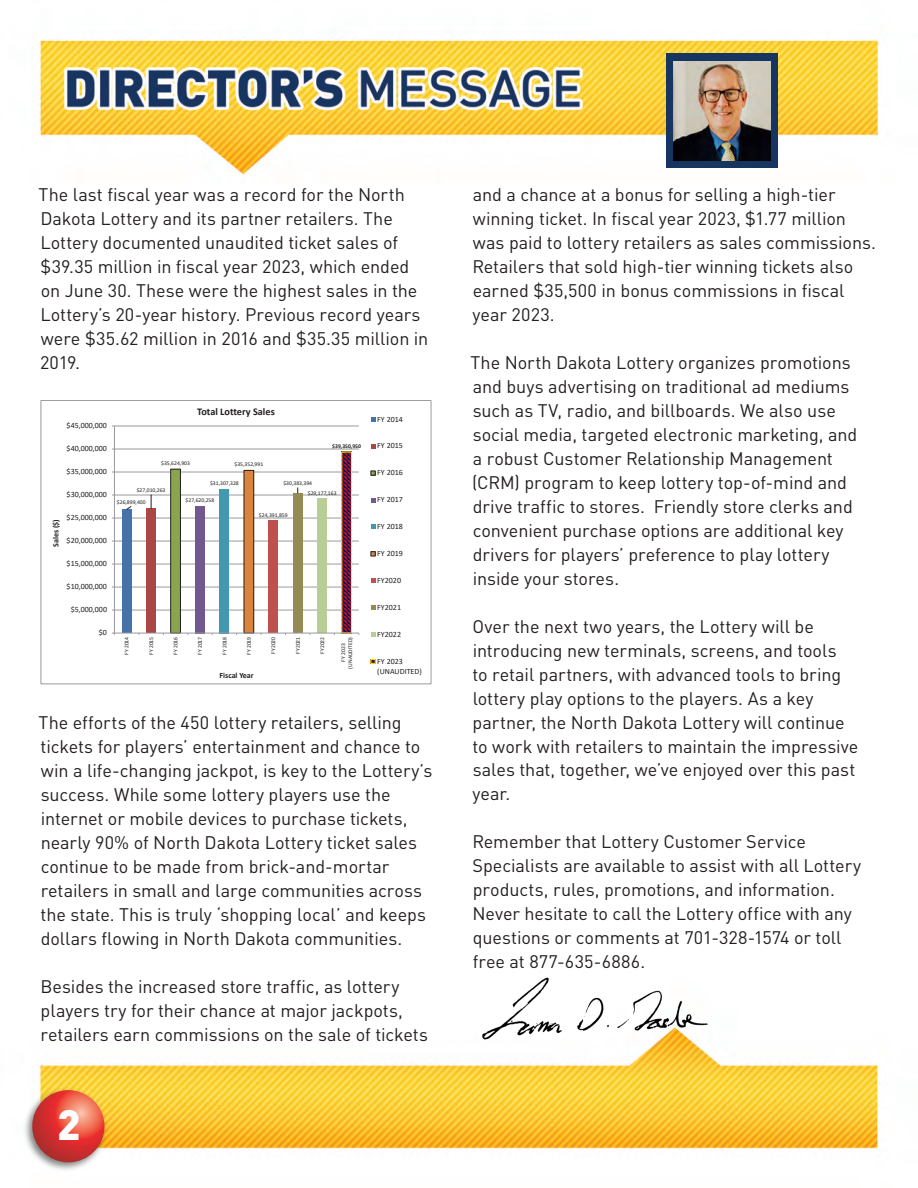
<style>
.page{position:relative;width:918px;height:1188px;background:#fff}
.page>*{position:absolute;margin:0;border:0;box-sizing:border-box;transform-origin:0 0}
.t1{font:900 42px "DINOT";color:#fff}
.t2{font:18px/24px "DINOT";letter-spacing:-.005em;color:#231f20}
.t3{font:700 10.2px "Calibri";color:#231f20}
.t4{font:7.95px/9.8px "Calibri";color:#231f20}
.t5{font:700 7.95px "Calibri";color:#231f20}
.t6{font:5.7px/9.6px "Calibri";color:#231f20}
.t7{font:700 5.7px "Calibri";color:#231f20}
</style>
<div class="page">
<img style="left:39px;top:39px;width:842px;height:1111px">
<div style="left:666px;top:53px;width:111px;height:115px;background:#163561"></div>
<img style="left:24px;top:1084px;width:87px;height:86px">
<svg style="left:32px;top:1090px;width:72px;height:72px"></svg>
<img style="left:674px;top:61px;width:96px;height:100px">
<img style="left:466px;top:962px;width:278px;height:91px">
<div style="left:41px;top:400px;width:390px;height:284px;background:#fff"></div>
<hr style="left:114px;top:610px;width:245px;height:1px;background:#989a9d">
<hr style="left:114px;top:587px;width:245px;height:1px;background:#989a9d">
<hr style="left:114px;top:564px;width:245px;height:1px;background:#989a9d">
<hr style="left:114px;top:541px;width:245px;height:1px;background:#989a9d">
<hr style="left:114px;top:518px;width:245px;height:1px;background:#989a9d">
<hr style="left:114px;top:495px;width:245px;height:1px;background:#989a9d">
<hr style="left:114px;top:472px;width:245px;height:1px;background:#989a9d">
<hr style="left:114px;top:449px;width:245px;height:1px;background:#989a9d">
<hr style="left:114px;top:426px;width:245px;height:1px;background:#989a9d">
<div style="left:122px;top:509px;width:10px;height:124px;background:#4572a7"></div>
<div style="left:146px;top:509px;width:10px;height:124px;background:#aa4643"></div>
<div style="left:171px;top:469px;width:9px;height:164px;background:#89a54e"></div>
<div style="left:170px;top:469px;width:11px;height:164px;border:1px solid #231f20"></div>
<div style="left:195px;top:506px;width:10px;height:127px;background:#71588f"></div>
<div style="left:220px;top:489px;width:9px;height:144px;background:#4198af"></div>
<div style="left:244px;top:470px;width:10px;height:163px;background:#db843d"></div>
<div style="left:244px;top:470px;width:10px;height:163px;border:1px solid #231f20"></div>
<div style="left:268px;top:521px;width:10px;height:112px;background:#c0504d"></div>
<div style="left:293px;top:493px;width:10px;height:140px;background:#948a54"></div>
<div style="left:317px;top:499px;width:10px;height:134px;background:#b9cd96"></div>
<svg style="left:343px;top:454px;width:7px;height:177px"></svg>
<div style="left:341px;top:452px;width:11px;height:181px;border:1px solid #ff0"></div>
<hr style="left:114px;top:426px;width:1px;height:207px;background:#989a9d">
<hr style="left:114px;top:633px;width:245px;height:1px;background:#989a9d">
<svg style="left:126px;top:506px;width:6px;height:4px"></svg>
<svg style="left:151px;top:494px;width:1px;height:15px"></svg>
<svg style="left:371px;top:417px;width:4px;height:4px"></svg>
<svg style="left:371px;top:444px;width:4px;height:4px"></svg>
<svg style="left:370px;top:470px;width:6px;height:6px"></svg>
<svg style="left:371px;top:498px;width:4px;height:4px"></svg>
<svg style="left:371px;top:525px;width:4px;height:4px"></svg>
<svg style="left:370px;top:551px;width:6px;height:5px"></svg>
<svg style="left:371px;top:579px;width:4px;height:4px"></svg>
<svg style="left:371px;top:605px;width:4px;height:5px"></svg>
<svg style="left:371px;top:632px;width:4px;height:5px"></svg>
<svg style="left:370px;top:659px;width:6px;height:5px"></svg>
<div style="left:41px;top:400px;width:390px;height:284px;border:1px solid #989a9d"></div>
<p class="t2" style="left:39px;top:182px;width:391px">The last fiscal year was a record for the North Dakota Lottery and its partner retailers. The Lottery documented unaudited ticket sales of $39.35 million in fiscal year 2023, which ended on June 30. These were the highest sales in the Lottery’s 20-year history. Previous record years were $35.62 million in 2016 and $35.35 million in 2019.</p>
<p class="t4" style="left:67px;top:421px;width:42px">$45,000,000</p>
<p class="t4" style="left:67px;top:444px;width:42px">$40,000,000</p>
<p class="t4" style="left:67px;top:467px;width:42px">$35,000,000</p>
<p class="t4" style="left:67px;top:490px;width:42px">$30,000,000</p>
<p class="t4" style="left:67px;top:513px;width:42px">$25,000,000</p>
<p class="t5" style="left:50px;top:547px;width:29px;rotate:-90deg">Sales ($)</p>
<p class="t4" style="left:67px;top:536px;width:42px">$20,000,000</p>
<p class="t4" style="left:67px;top:559px;width:42px">$15,000,000</p>
<p class="t4" style="left:67px;top:582px;width:42px">$10,000,000</p>
<p class="t4" style="left:71px;top:605px;width:38px">$5,000,000</p>
<p class="t4" style="left:99px;top:628px;width:10px">$0</p>
<p class="t3" style="left:197px;top:404px;width:79px">Total Lottery Sales</p>
<p class="t6" style="left:161px;top:458px;width:30px">$35,624,903</p>
<p class="t6" style="left:186px;top:495px;width:30px">$27,620,258</p>
<p class="t6" style="left:235px;top:459px;width:30px">$35,352,991</p>
<p class="t6" style="left:210px;top:478px;width:30px">$31,307,328</p>
<p class="t6" style="left:137px;top:485px;width:30px">$27,010,263</p>
<p class="t6" style="left:117px;top:497px;width:30px">$26,899,400</p>
<p class="t7" style="left:332px;top:442px;width:30px">$39,350,950</p>
<p class="t6" style="left:308px;top:478px;width:30px;text-indent:-24px">$30,383,394 $29,177,163</p>
<p class="t6" style="left:259px;top:510px;width:30px">$24,391,859</p>
<p class="t6" style="left:122px;top:655px;width:20px;rotate:-90deg">FY 2014</p>
<p class="t6" style="left:146px;top:655px;width:20px;rotate:-90deg">FY 2015</p>
<p class="t6" style="left:171px;top:655px;width:20px;rotate:-90deg">FY 2016</p>
<p class="t6" style="left:195px;top:655px;width:20px;rotate:-90deg">FY 2017</p>
<p class="t6" style="left:220px;top:655px;width:20px;rotate:-90deg">FY 2018</p>
<p class="t6" style="left:244px;top:655px;width:20px;rotate:-90deg">FY 2019</p>
<p class="t6" style="left:268px;top:654px;width:18px;rotate:-90deg">FY2020</p>
<p class="t6" style="left:293px;top:654px;width:18px;rotate:-90deg">FY2021</p>
<p class="t6" style="left:317px;top:654px;width:18px;rotate:-90deg">FY2022</p>
<p class="t6" style="left:340px;top:669px;width:33px;line-height:6.9px;text-align:center;rotate:-90deg">FY 2023 (UNAUDITED)</p>
<p class="t5" style="left:219px;top:670px;width:36px">Fiscal Year</p>
<p class="t4" style="left:377px;top:414px;width:27px">FY 2014</p>
<p class="t4" style="left:377px;top:441px;width:27px">FY 2015</p>
<p class="t4" style="left:377px;top:468px;width:27px">FY 2016</p>
<p class="t4" style="left:377px;top:495px;width:27px">FY 2017</p>
<p class="t4" style="left:377px;top:522px;width:27px">FY 2018</p>
<p class="t4" style="left:377px;top:548px;width:27px">FY 2019</p>
<p class="t4" style="left:377px;top:575px;width:25px">FY2020</p>
<p class="t4" style="left:377px;top:602px;width:25px">FY2021</p>
<p class="t4" style="left:377px;top:629px;width:25px">FY2022</p>
<p class="t4" style="left:377px;top:656px;width:46px">FY 2023 (UNAUDITED)</p>
<p class="t2" style="left:39px;top:710px;width:395px">The efforts of the 450 lottery retailers, selling tickets for players’ entertainment and chance to win a life-changing jackpot, is key to the Lottery’s success. While some lottery players use the internet or mobile devices to purchase tickets, nearly 90% of North Dakota Lottery ticket sales continue to be made from brick-and-mortar retailers in small and large communities across the state. This is truly ‘shopping local’ and keeps dollars flowing in North Dakota communities.</p>
<p class="t2" style="left:40px;top:974px;width:389px">Besides the increased store traffic, as lottery players try for their chance at major jackpots, retailers earn commissions on the sale of tickets</p>
<p class="t1" style="left:57px;top:1096px;width:25px">2</p>
<p class="t2" style="left:472px;top:182px;width:405px">and a chance at a bonus for selling a high-tier winning ticket. In fiscal year 2023, $1.77 million was paid to lottery retailers as sales commissions.<br>Retailers that sold high-tier winning tickets also earned $35,500 in bonus commissions in fiscal year 2023.</p>
<p class="t2" style="left:471px;top:350px;width:388px">The North Dakota Lottery organizes promotions and buys advertising on traditional ad mediums such as TV, radio, and billboards. We also use social media, targeted electronic marketing, and a robust Customer Relationship Management (CRM) program to keep lottery top-of-mind and drive traffic to stores. Friendly store clerks and convenient purchase options are additional key drivers for players’ preference to play lottery inside your stores.</p>
<p class="t2" style="left:473px;top:614px;width:388px">Over the next two years, the Lottery will be introducing new terminals, screens, and tools<br>to retail partners, with advanced tools to bring lottery play options to the players. As a key partner, the North Dakota Lottery will continue to work with retailers to maintain the impressive sales that, together, we’ve enjoyed over this past year.</p>
<p class="t2" style="left:472px;top:830px;width:390px">Remember that Lottery Customer Service Specialists are available to assist with all Lottery products, rules, promotions, and information.<br>Never hesitate to call the Lottery office with any questions or comments at 701-328-1574 or toll free at 877-635-6886.</p>
</div>
